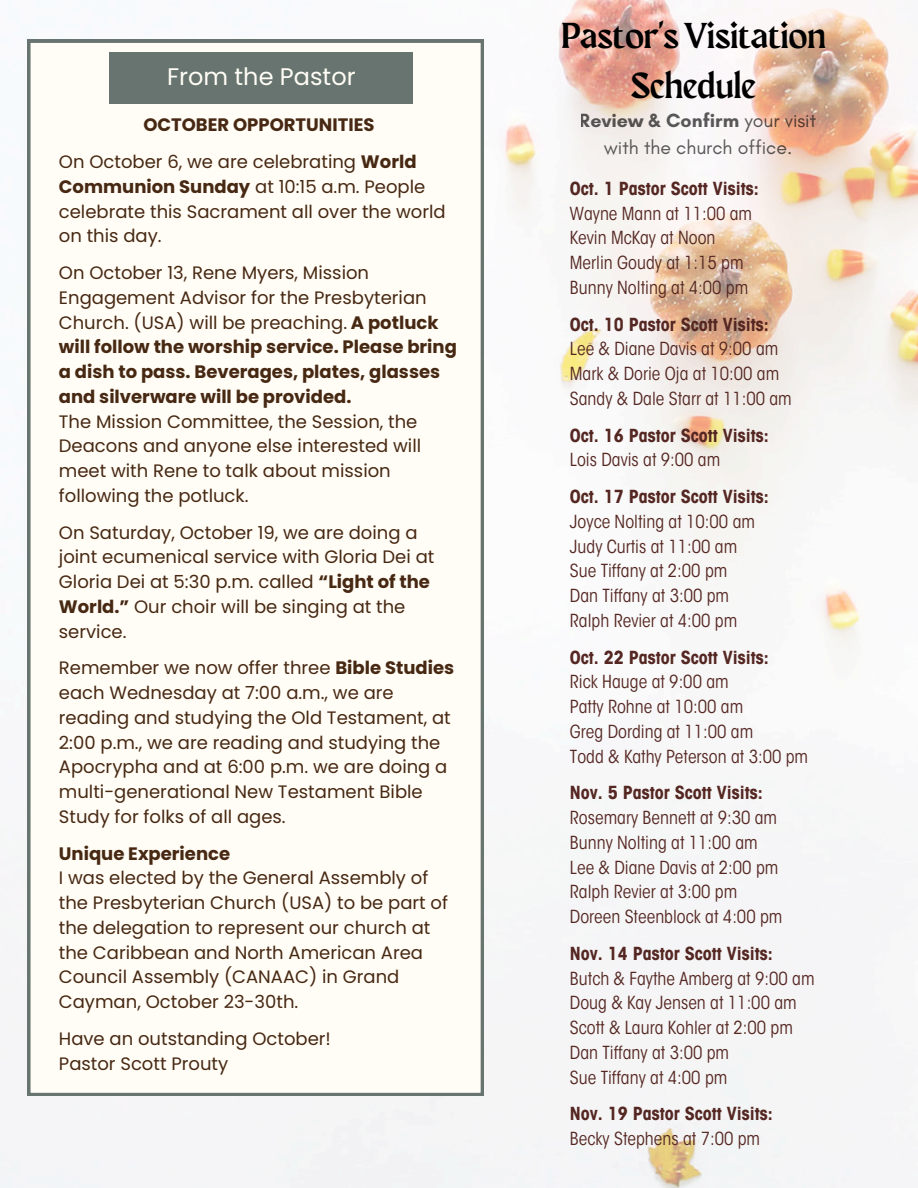
<style>
.page{position:relative;width:918px;height:1188px;background:#fff}
.page>*{position:absolute;margin:0;border:0;box-sizing:border-box;transform-origin:0 0}
.t1{font:36px/49.5px "Maragsa Display";color:#000;text-align:center}
.t2{font:24px "Poppins";color:#fffdf5}
.t3{font:19.5px/27px "Glacial Indifference";color:#000;text-align:center}
.t4{font:18px/24.8px "Poppins";color:#472813}
.t5{font:condensed 18px "ITC Avant Garde Std";color:#552722}
.t6{font:700 18px/24.8px "Poppins";color:#472813}
.t7{font:700 condensed 18px "ITC Avant Garde Std";color:#552722}
.s1{font-weight:700}
.s2{font-weight:400}
</style>
<div class="page">
<img style="left:0;top:0;width:918px;height:1188px">
<div style="left:27px;top:40px;width:457px;height:1056px;background:#fffdf5"></div>
<div style="left:109px;top:52px;width:304px;height:52px;background:#67746f"></div>
<h2 class="t2" style="left:167px;top:60px;width:190px">From the Pastor</h2>
<h3 class="t6" style="left:143px;top:113px;width:233px">OCTOBER OPPORTUNITIES</h3>
<p class="t4" style="left:59px;top:150px;width:388px">On October 6, we are celebrating <span class="s1">World<br>Communion Sunday</span> at 10:15 a.m. People celebrate this Sacrament all over the world on this day.</p>
<p class="t6" style="left:59px;top:261px;width:400px"><span class="s2">On October 13, Rene Myers, Mission Engagement Advisor for the Presbyterian Church. (USA) will be preaching.</span> A potluck will follow the worship service. Please bring a dish to pass. Beverages, plates, glasses and silverware will be provided.</p>
<p class="t4" style="left:59px;top:409px;width:364px">The Mission Committee, the Session, the Deacons and anyone else interested will meet with Rene to talk about mission following the potluck.</p>
<p class="t4" style="left:59px;top:520px;width:377px">On Saturday, October 19, we are doing a joint ecumenical service with Gloria Dei at Gloria Dei at 5:30 p.m. called <span class="s1">“Light of the World.”</span> Our choir will be singing at the service.</p>
<p class="t4" style="left:59px;top:656px;width:397px">Remember we now offer three <span class="s1">Bible Studies </span>each Wednesday at 7:00 a.m., we are reading and studying the Old Testament, at 2:00 p.m., we are reading and studying the Apocrypha and at 6:00 p.m. we are doing a multi-generational New Testament Bible Study for folks of all ages.</p>
<p class="t6" style="left:59px;top:841px;width:173px">Unique Experience</p>
<p class="t4" style="left:59px;top:866px;width:391px">I was elected by the General Assembly of the Presbyterian Church (USA) to be part of the delegation to represent our church at the Caribbean and North American Area Council Assembly (CANAAC) in Grand Cayman, October 23-30th.</p>
<p class="t4" style="left:59px;top:1026px;width:274px">Have an outstanding October!</p>
<p class="t4" style="left:59px;top:1051px;width:171px">Pastor Scott Prouty</p>
<h1 class="t1" style="left:561px;top:14px;width:266px">Pastor'sVisitation<br>Schedule</h1>
<p class="t3" style="left:580px;top:107px;width:238px"><span class="s1">Review &amp; Confirm</span> your visit with the church office.</p>
<p class="t7" style="left:570px;top:182px;width:191px">Oct. 1 Pastor Scott Visits:</p>
<p class="t5" style="left:570px;top:206px;width:184px">Wayne Mann at 11:00 am</p>
<p class="t5" style="left:570px;top:231px;width:147px">Kevin McKay at Noon</p>
<p class="t5" style="left:570px;top:256px;width:175px">Merlin Goudy at 1:15 pm</p>
<p class="t5" style="left:570px;top:281px;width:180px">Bunny Nolting at 4:00 pm</p>
<p class="t7" style="left:570px;top:317px;width:201px">Oct. 10 Pastor Scott Visits:</p>
<p class="t5" style="left:570px;top:342px;width:210px">Lee &amp; Diane Davis at 9:00 am</p>
<p class="t5" style="left:570px;top:367px;width:211px">Mark &amp; Dorie Oja at 10:00 am</p>
<p class="t5" style="left:570px;top:392px;width:223px">Sandy &amp; Dale Starr at 11:00 am</p>
<p class="t7" style="left:570px;top:428px;width:201px">Oct. 16 Pastor Scott Visits:</p>
<p class="t5" style="left:570px;top:453px;width:152px">Lois Davis at 9:00 am</p>
<p class="t7" style="left:570px;top:490px;width:201px">Oct. 17 Pastor Scott Visits:</p>
<p class="t5" style="left:570px;top:515px;width:187px">Joyce Nolting at 10:00 am</p>
<p class="t5" style="left:570px;top:539px;width:169px">Judy Curtis at 11:00 am</p>
<p class="t5" style="left:570px;top:564px;width:159px">Sue Tiffany at 2:00 pm</p>
<p class="t5" style="left:570px;top:589px;width:161px">Dan Tiffany at 3:00 pm</p>
<p class="t5" style="left:570px;top:614px;width:169px">Ralph Revier at 4:00 pm</p>
<p class="t7" style="left:570px;top:650px;width:201px">Oct. 22 Pastor Scott Visits:</p>
<p class="t5" style="left:570px;top:675px;width:160px">Rick Hauge at 9:00 am</p>
<p class="t5" style="left:570px;top:700px;width:175px">Patty Rohne at 10:00 am</p>
<p class="t5" style="left:570px;top:725px;width:185px">Greg Dording at 11:00 am</p>
<p class="t5" style="left:570px;top:749px;width:240px">Todd &amp; Kathy Peterson at 3:00 pm</p>
<p class="t7" style="left:570px;top:786px;width:195px">Nov. 5 Pastor Scott Visits:</p>
<p class="t5" style="left:570px;top:811px;width:209px">Rosemary Bennett at 9:30 am</p>
<p class="t5" style="left:570px;top:836px;width:189px">Bunny Nolting at 11:00 am</p>
<p class="t5" style="left:570px;top:860px;width:210px">Lee &amp; Diane Davis at 2:00 pm</p>
<p class="t5" style="left:570px;top:885px;width:169px">Ralph Revier at 3:00 pm</p>
<p class="t5" style="left:570px;top:910px;width:214px">Doreen Steenblock at 4:00 pm</p>
<p class="t7" style="left:570px;top:947px;width:205px">Nov. 14 Pastor Scott Visits:</p>
<p class="t5" style="left:570px;top:971px;width:246px">Butch &amp; Faythe Amberg at 9:00 am</p>
<p class="t5" style="left:570px;top:996px;width:228px">Doug &amp; Kay Jensen at 11:00 am</p>
<p class="t5" style="left:570px;top:1021px;width:225px">Scott &amp; Laura Kohler at 2:00 pm</p>
<p class="t5" style="left:570px;top:1046px;width:161px">Dan Tiffany at 3:00 pm</p>
<p class="t5" style="left:570px;top:1070px;width:159px">Sue Tiffany at 4:00 pm</p>
<p class="t7" style="left:570px;top:1107px;width:205px">Nov. 19 Pastor Scott Visits:</p>
<p class="t5" style="left:570px;top:1132px;width:192px">Becky Stephens at 7:00 pm</p>
</div>
